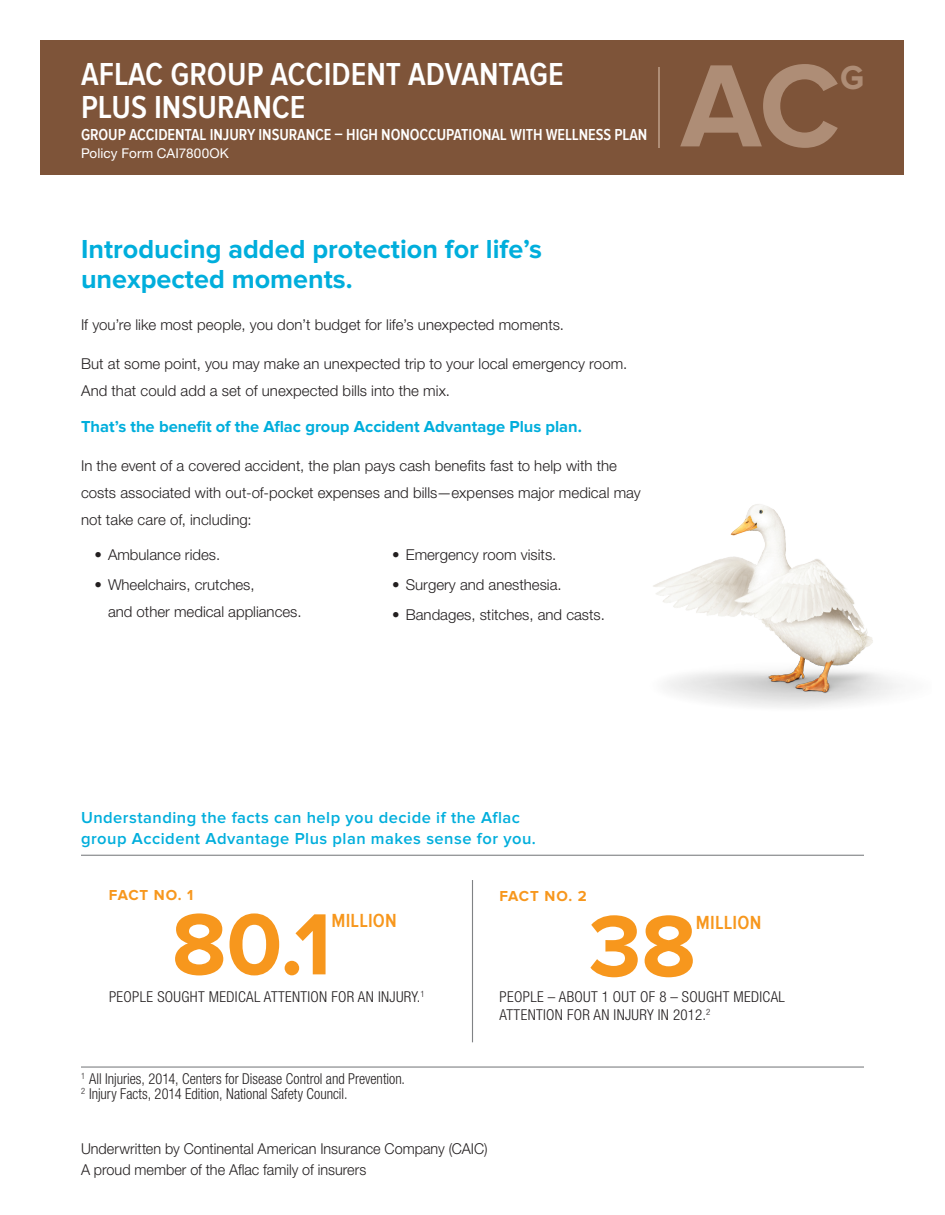
<style>
.page{position:relative;width:945px;height:1215px;background:#fff}
.page>*{position:absolute;margin:0;border:0;box-sizing:border-box;transform-origin:0 0}
.t1{font:700 121.5px "Proxima Nova";color:#ae8d76}
.t2{font:700 90px "Proxima Nova";color:#f7971d}
.t3{font:700 34.5px "Proxima Nova";color:#ae8d76}
.t4{font:600 33px/33px "Proxima Nova Cond";color:#fff}
.t5{font:700 27px/30px "Proxima Nova";color:#00aedc}
.t6{font:600 19.65px "Proxima Nova Cond";letter-spacing:.01em;color:#f7971d}
.t7{font:600 16.5px/21px "Proxima Nova";letter-spacing:.03em;color:#00aedc}
.t8{font:600 16.5px "Proxima Nova Cond";letter-spacing:-.005em;color:#fff}
.t9{font:700 16.5px "Proxima Nova";color:#00aedc}
.t10{font:300 15px/27px "Helvetica Neue CELT";color:#231f20}
.t11{font:300 condensed 15px/15px "Helvetica Neue LTCE";letter-spacing:.01em;color:#231f20;scale:.96 1}
.t12{font:300 condensed 15px/18px "Helvetica Neue LTCE";letter-spacing:.01em;color:#231f20}
.t13{font:300 15px/21px "Helvetica Neue CELT";color:#231f20;scale:.96 1}
.t14{font:700 15px "Proxima Nova";letter-spacing:.045em;color:#f7971d}
.t15{font:13.5px "Helvetica Neue CELT";letter-spacing:.01em;color:#fff}
</style>
<div class="page">
<div style="left:40px;top:40px;width:864px;height:136px;background:#7e5439"></div>
<hr style="left:658px;top:68px;width:2px;height:80px;background:#ae8d76">
<hr style="left:81px;top:855px;width:783px;height:1px;background:#808285">
<hr style="left:81px;top:1066px;width:783px;height:2px;background:#808285">
<hr style="left:472px;top:880px;width:1px;height:162px;background:#808285">
<img style="left:653px;top:504px;width:247px;height:203px">
<h3 class="t4" style="left:81px;top:58px;width:484px">AFLAC GROUP ACCIDENT ADVANTAGE<br>PLUS INSURANCE</h3>
<p class="t8" style="left:81px;top:125px;width:568px">GROUP ACCIDENTAL INJURY INSURANCE – HIGH NONOCCUPATIONAL WITH WELLNESS PLAN</p>
<p class="t15" style="left:81px;top:145px;width:149px">Policy Form CAI7800OK</p>
<h3 class="t5" style="left:81px;top:235px;width:463px">Introducing added protection for life’s unexpected moments.</h3>
<p class="t10" style="left:81px;top:312px;width:485px">If you’re like most people, you don’t budget for life’s unexpected moments.</p>
<p class="t10" style="left:81px;top:351px;width:548px">But at some point, you may make an unexpected trip to your local emergency room.<br>And that could add a set of unexpected bills into the mix.</p>
<p class="t9" style="left:81px;top:417px;width:503px">That’s the benefit of the Aflac group Accident Advantage Plus plan.</p>
<p class="t10" style="left:81px;top:453px;width:561px">In the event of a covered accident, the plan pays cash benefits fast to help with the costs associated with out-of-pocket expenses and bills—expenses major medical may not take care of, including:</p>
<p class="t10" style="left:94px;top:541px;width:127px">• Ambulance rides.</p>
<p class="t10" style="left:108px;top:571px;width:195px;text-indent:-14px">• Wheelchairs, crutches,<br>and other medical appliances.</p>
<p class="t10" style="left:392px;top:541px;width:166px">• Emergency room visits.</p>
<p class="t10" style="left:392px;top:571px;width:171px">• Surgery and anesthesia.</p>
<p class="t10" style="left:392px;top:601px;width:214px">• Bandages, stitches, and casts.</p>
<h1 class="t1" style="left:681px;top:36px;width:161px">AC</h1>
<h3 class="t3" style="left:840px;top:58px;width:26px">G</h3>
<p class="t7" style="left:81px;top:808px;width:456px">Understanding the facts can help you decide if the Aflac group Accident Advantage Plus plan makes sense for you.</p>
<p class="t14" style="left:109px;top:886px;width:86px">FACT NO. 1</p>
<p class="t14" style="left:500px;top:887px;width:89px">FACT NO. 2</p>
<h2 class="t2" style="left:172px;top:893px;width:161px">80.1</h2>
<h3 class="t6" style="left:331px;top:910px;width:67px">MILLION</h3>
<p class="t12" style="left:109px;top:987px;width:317px">PEOPLE SOUGHT MEDICAL ATTENTION FOR AN INJURY.<sup>1</sup></p>
<h2 class="t2" style="left:589px;top:894px;width:109px">38</h2>
<h3 class="t6" style="left:696px;top:912px;width:67px">MILLION</h3>
<p class="t12" style="left:500px;top:988px;width:287px">PEOPLE – ABOUT 1 OUT OF 8 – SOUGHT MEDICAL<br>ATTENTION FOR AN INJURY IN 2012.<sup>2</sup></p>
<p class="t11" style="left:81px;top:1071px;width:339px"><sup>1</sup> All Injuries, 2014, Centers for Disease Control and Prevention.<br><sup>2</sup> Injury Facts, 2014 Edition, National Safety Council.</p>
<p class="t13" style="left:81px;top:1138px;width:425px">Underwritten by Continental American Insurance Company (CAIC)<br>A proud member of the Aflac family of insurers</p>
</div>
